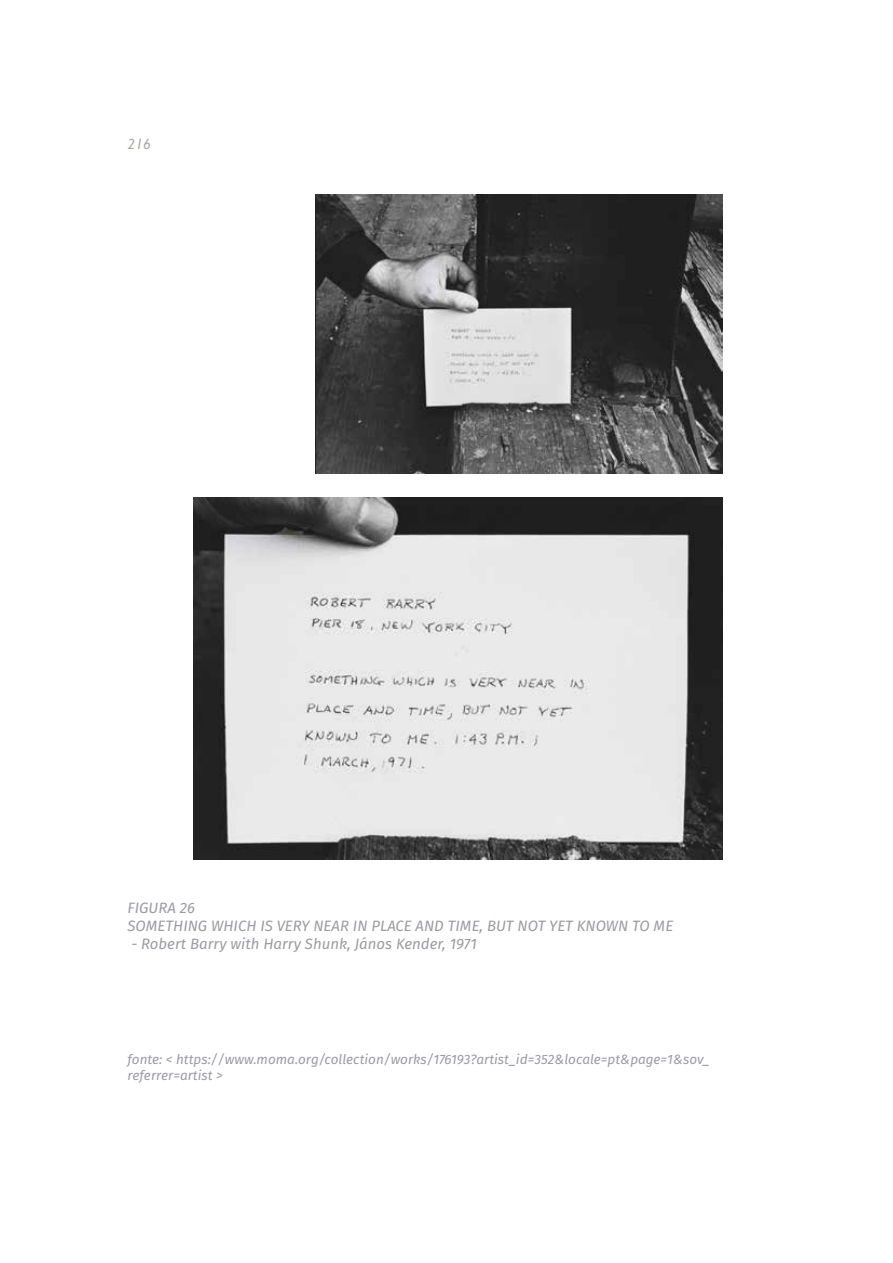
<style>
.page{position:relative;width:893px;height:1263px;background:#fff}
.page>*{position:absolute;margin:0;border:0;box-sizing:border-box;transform-origin:0 0}
.t1{font:italic 15px/18px "Fira Sans";color:#9c9ba0}
.t2{font:italic 15px "Gill Sans";color:#a8aaa6}
.t3{font:italic 13.5px/16.2px "Fira Sans";color:#9c9ba0}
</style>
<div class="page">
<img style="left:193px;top:497px;width:530px;height:362px">
<img style="left:315px;top:195px;width:408px;height:278px">
<p class="t2" style="left:128px;top:135px;width:25px">216</p>
<p class="t1" style="left:128px;top:898px;width:547px">FIGURA 26<br>SOMETHING WHICH IS VERY NEAR IN PLACE AND TIME, BUT NOT YET KNOWN TO ME</p>
<p class="t1" style="left:131px;top:934px;width:347px">- Robert Barry with Harry Shunk, János Kender, 1971</p>
<p class="t3" style="left:128px;top:1051px;width:584px">fonte: &lt; https://www.moma.org/collection/works/176193?artist_id=352&amp;locale=pt&amp;page=1&amp;sov_ referrer=artist &gt;</p>
</div>
